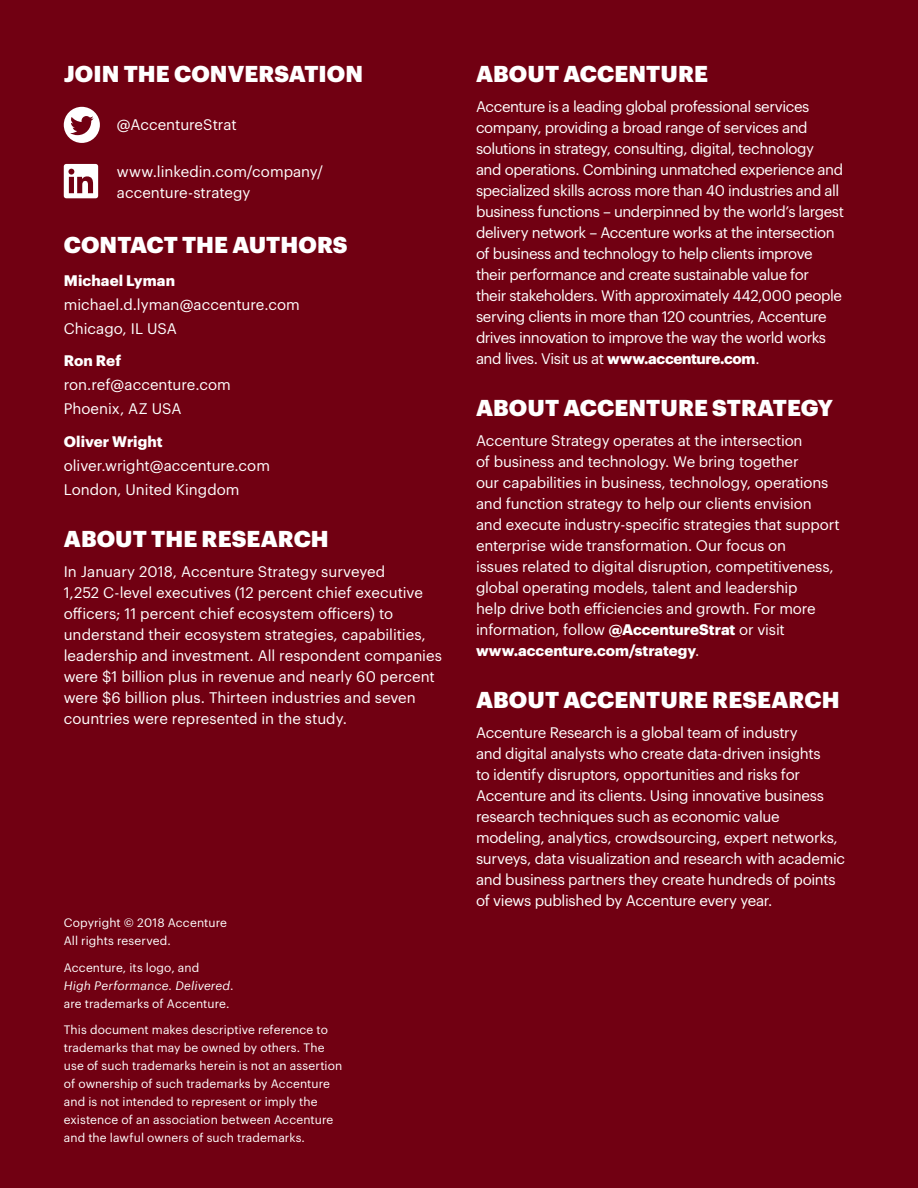
<style>
.page{position:relative;width:918px;height:1188px;background:#710012}
.page>*{position:absolute;margin:0;border:0;box-sizing:border-box;transform-origin:0 0}
.t1{font:900 22.5px "Graphik";letter-spacing:.005em;color:#fff}
.t2{font:15px/21px "Graphik";letter-spacing:-.015em;color:#fff}
.t3{font:700 15px "Graphik";letter-spacing:.005em;color:#fff}
.t4{font:12px/18px "Graphik";letter-spacing:.01em;color:#fff}
.t5{font:italic 12px "Graphik";letter-spacing:.01em;color:#fff}
.s1{font-weight:700}
</style>
<div class="page">
<div style="left:64px;top:107px;width:36px;height:36px;background:#fff;border-radius:50%"></div>
<svg style="left:70px;top:116px;width:24px;height:19px"></svg>
<div style="left:64px;top:164px;width:34px;height:34px;background:#fff;border-radius:3px"></div>
<svg style="left:68px;top:169px;width:25px;height:24px"></svg>
<h1 class="t1" style="left:64px;top:57px;width:301px">JOIN THE CONVERSATION</h1>
<p class="t2" style="left:117px;top:112px;width:121px">@AccentureStrat</p>
<p class="t2" style="left:117px;top:160px;width:208px">www.linkedin.com/company/ accenture-strategy</p>
<h1 class="t1" style="left:64px;top:227px;width:285px">CONTACT THE AUTHORS</h1>
<p class="t3" style="left:64px;top:268px;width:113px">Michael Lyman</p>
<p class="t2" style="left:64px;top:291px;width:238px;line-height:24px">michael.d.lyman@accenture.com<br>Chicago, IL USA</p>
<p class="t3" style="left:64px;top:349px;width:59px">Ron Ref</p>
<p class="t2" style="left:64px;top:371px;width:169px;line-height:24px">ron.ref@accenture.com<br>Phoenix, AZ USA</p>
<p class="t3" style="left:64px;top:429px;width:100px">Oliver Wright</p>
<p class="t2" style="left:64px;top:452px;width:208px;line-height:24px">oliver.wright@accenture.com<br>London, United Kingdom</p>
<h1 class="t1" style="left:64px;top:521px;width:267px">ABOUT THE RESEARCH</h1>
<p class="t2" style="left:64px;top:559px;width:380px">In January 2018, Accenture Strategy surveyed<br>1,252 C-level executives (12 percent chief executive officers; 11 percent chief ecosystem officers) to understand their ecosystem strategies, capabilities, leadership and investment. All respondent companies were $1 billion plus in revenue and nearly 60 percent were $6 billion plus. Thirteen industries and seven countries were represented in the study.</p>
<p class="t4" style="left:64px;top:913px;width:165px">Copyright © 2018 Accenture<br>All rights reserved.</p>
<p class="t4" style="left:64px;top:957px;width:137px">Accenture, its logo, and</p>
<p class="t5" style="left:64px;top:976px;width:172px">High Performance. Delivered.</p>
<p class="t4" style="left:64px;top:993px;width:167px">are trademarks of Accenture.</p>
<p class="t4" style="left:64px;top:1020px;width:280px">This document makes descriptive reference to trademarks that may be owned by others. The use of such trademarks herein is not an assertion of ownership of such trademarks by Accenture and is not intended to represent or imply the existence of an association between Accenture and the lawful owners of such trademarks.</p>
<h1 class="t1" style="left:476px;top:57px;width:234px">ABOUT ACCENTURE</h1>
<p class="t2" style="left:476px;top:95px;width:370px">Accenture is a leading global professional services company, providing a broad range of services and solutions in strategy, consulting, digital, technology<br>and operations. Combining unmatched experience and specialized skills across more than 40 industries and all business functions – underpinned by the world’s largest delivery network – Accenture works at the intersection of business and technology to help clients improve their performance and create sustainable value for<br>their stakeholders. With approximately 442,000 people serving clients in more than 120 countries, Accenture drives innovation to improve the way the world works and lives. Visit us at <span class="s1">www.accenture.com</span>.</p>
<h1 class="t1" style="left:476px;top:391px;width:359px">ABOUT ACCENTURE STRATEGY</h1>
<p class="t2" style="left:476px;top:429px;width:365px">Accenture Strategy operates at the intersection<br>of business and technology. We bring together<br>our capabilities in business, technology, operations and function strategy to help our clients envision and execute industry-specific strategies that support enterprise wide transformation. Our focus on<br>issues related to digital disruption, competitiveness, global operating models, talent and leadership<br>help drive both efficiencies and growth. For more information, follow <span class="s1">@AccentureStrat</span> or visit <span class="s1">www.accenture.com/strategy</span>.</p>
<h1 class="t1" style="left:476px;top:683px;width:365px">ABOUT ACCENTURE RESEARCH</h1>
<p class="t2" style="left:476px;top:721px;width:371px">Accenture Research is a global team of industry<br>and digital analysts who create data-driven insights<br>to identify disruptors, opportunities and risks for Accenture and its clients. Using innovative business research techniques such as economic value modeling, analytics, crowdsourcing, expert networks, surveys, data visualization and research with academic and business partners they create hundreds of points of views published by Accenture every year.</p>
</div>
